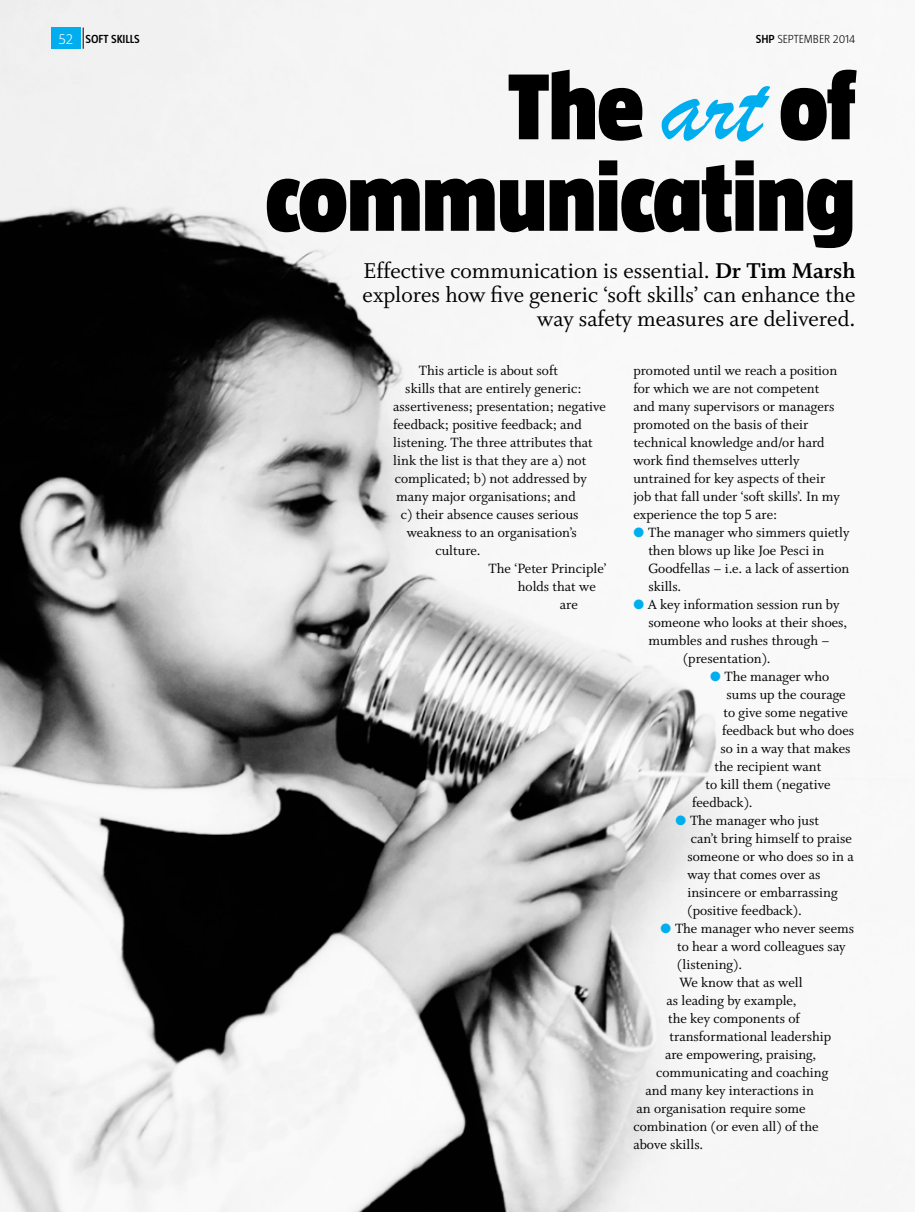
<style>
.page{position:relative;width:915px;height:1212px;background:#fff}
.page>*{position:absolute;margin:0;border:0;box-sizing:border-box;transform-origin:0 0}
.t1{font:900 97.5px "Taz";letter-spacing:-.005em;color:#000}
.t2{font:900 96px "Taz";color:#000}
.t3{font:24px/24px "Whitman Roman LF";color:#000;text-align:right}
.t4{font:15px/18px "Whitman Roman LF";color:#000}
.t5{font:300 12px "Taz";color:#000}
.t6{font:600 12px "Taz";letter-spacing:.09em;color:#000}
.s1{font-weight:300;font-size:15px;color:#fff}
.s2{font-weight:600}
.s3{font-family:"Brush Script";font-weight:400;font-size:108px;color:#00aeef}
.s4{font-family:"Whitman Bold LF"}
.s5{color:#00aeef}
</style>
<div class="page">
<img style="left:0;top:0;width:754px;height:1212px">
<div style="left:51px;top:28px;width:30px;height:21px;background:#00aeef"></div>
<svg style="left:83px;top:28px;width:1px;height:21px"></svg>
<p class="t6" style="left:59px;top:33px;width:82px"><span class="s1">52</span> SOFT SKILLS</p>
<p class="t5" style="left:755px;top:33px;width:101px"><span class="s2">SHP</span> SEPTEMBER 2014</p>
<h2 class="t2" style="left:508px;top:57px;width:349px">The <span class="s3">art</span> of</h2>
<h1 class="t1" style="left:265px;top:147px;width:591px">communicating</h1>
<h3 class="t3" style="left:362px;top:259px;width:494px">Effective communication is essential. <span class="s4">Dr Tim Marsh </span>explores how five generic ‘soft skills’ can enhance the way safety measures are delivered.</h3>
<p class="t4" style="left:418px;top:362px;width:141px">This article is about soft</p>
<p class="t4" style="left:405px;top:380px;width:178px">skills that are entirely generic:</p>
<p class="t4" style="left:393px;top:398px;width:214px">assertiveness; presentation; negative</p>
<p class="t4" style="left:393px;top:416px;width:190px">feedback; positive feedback; and</p>
<p class="t4" style="left:393px;top:434px;width:201px">listening. The three attributes that</p>
<p class="t4" style="left:393px;top:452px;width:194px">link the list is that they are a) not</p>
<p class="t4" style="left:394px;top:470px;width:193px">complicated; b) not addressed by</p>
<p class="t4" style="left:396px;top:488px;width:181px">many major organisations; and</p>
<p class="t4" style="left:400px;top:506px;width:179px">c) their absence causes serious</p>
<p class="t4" style="left:406px;top:524px;width:171px">weakness to an organisation’s</p>
<p class="t4" style="left:435px;top:542px;width:47px">culture.</p>
<p class="t4" style="left:488px;top:560px;width:119px">The ‘Peter Principle’</p>
<p class="t4" style="left:517px;top:578px;width:79px">holds that we</p>
<p class="t4" style="left:559px;top:596px;width:20px">are</p>
<p class="t4" style="left:633px;top:362px;width:208px">promoted until we reach a position for which we are not competent and many supervisors or managers promoted on the basis of their technical knowledge and/or hard work find themselves utterly untrained for key aspects of their job that fall under ‘soft skills’. In my experience the top 5 are:</p>
<p class="t4" style="left:648px;top:524px;width:202px;text-indent:-15px"><span class="s5">●</span> The manager who simmers quietly then blows up like Joe Pesci in<br>Goodfellas – i.e. a lack of assertion skills.</p>
<p class="t4" style="left:633px;top:596px;width:207px"><span class="s5">●</span> A key information session run by</p>
<p class="t4" style="left:648px;top:614px;width:200px">someone who looks at their shoes,</p>
<p class="t4" style="left:648px;top:632px;width:183px">mumbles and rushes through –</p>
<p class="t4" style="left:682px;top:650px;width:89px">(presentation).</p>
<p class="t4" style="left:709px;top:668px;width:120px"><span class="s5">●</span> The manager who</p>
<p class="t4" style="left:726px;top:686px;width:121px">sums up the courage</p>
<p class="t4" style="left:723px;top:704px;width:126px">to give some negative</p>
<p class="t4" style="left:721px;top:722px;width:133px">feedback but who does</p>
<p class="t4" style="left:720px;top:740px;width:131px">so in a way that makes</p>
<p class="t4" style="left:714px;top:758px;width:108px">the recipient want</p>
<p class="t4" style="left:705px;top:776px;width:126px">to kill them (negative</p>
<p class="t4" style="left:691px;top:794px;width:62px">feedback).</p>
<p class="t4" style="left:687px;top:812px;width:168px;text-indent:-12px"><span class="s5">●</span> The manager who just<br>can’t bring himself to praise someone or who does so in a way that comes over as insincere or embarrassing (positive feedback).</p>
<p class="t4" style="left:660px;top:920px;width:195px"><span class="s5">●</span> The manager who never seems</p>
<p class="t4" style="left:677px;top:938px;width:170px">to hear a word colleagues say</p>
<p class="t4" style="left:677px;top:956px;width:66px">(listening).</p>
<p class="t4" style="left:679px;top:974px;width:125px">We know that as well</p>
<p class="t4" style="left:666px;top:992px;width:131px">as leading by example,</p>
<p class="t4" style="left:667px;top:1010px;width:133px">the key components of</p>
<p class="t4" style="left:669px;top:1028px;width:163px">transformational leadership</p>
<p class="t4" style="left:664px;top:1046px;width:153px">are empowering, praising,</p>
<p class="t4" style="left:655px;top:1064px;width:174px">communicating and coaching</p>
<p class="t4" style="left:645px;top:1082px;width:170px">and many key interactions in</p>
<p class="t4" style="left:636px;top:1100px;width:171px">an organisation require some</p>
<p class="t4" style="left:633px;top:1118px;width:187px">combination (or even all) of the</p>
<p class="t4" style="left:633px;top:1136px;width:71px">above skills.</p>
</div>
